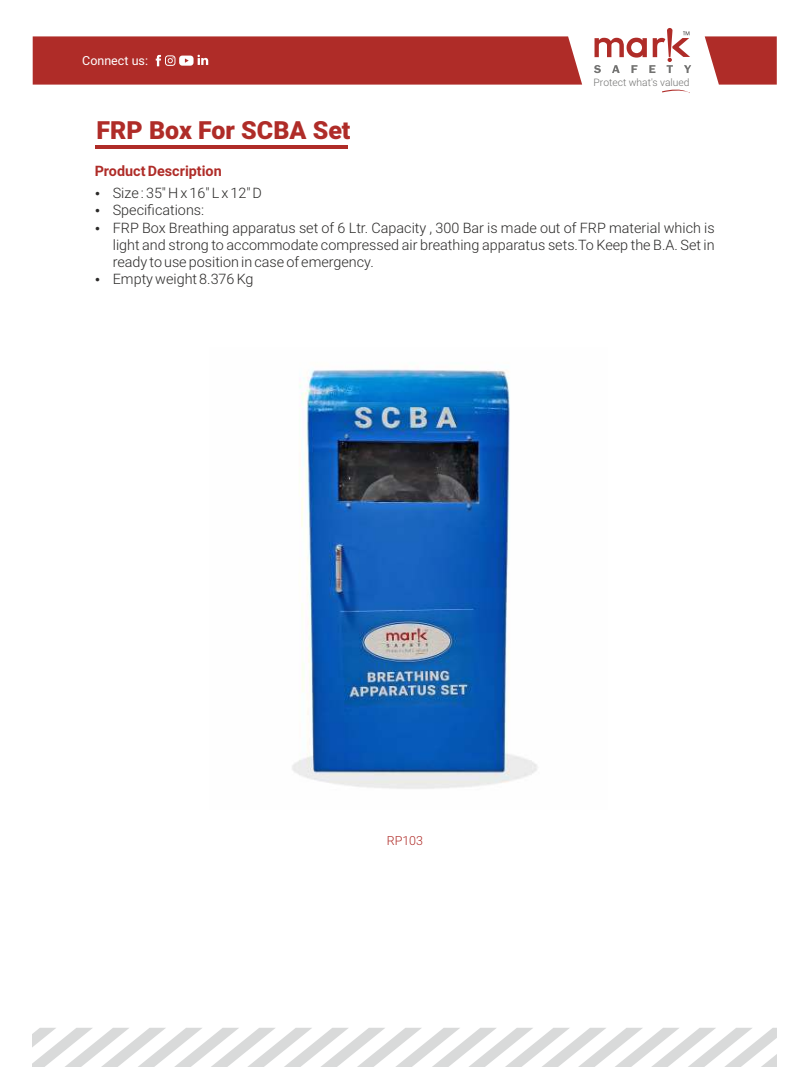
<style>
.page{position:relative;width:810px;height:1080px;background:#fff}
.page>*{position:absolute;margin:0;border:0;box-sizing:border-box;transform-origin:0 0}
.t1{font:900 25px "Roboto";color:#af2c28}
.t2{font:300 14.38px/17.2px "Roboto";color:#2b2a29;text-align:justify}
.t3{font:700 14.38px "Roboto";color:#af2c28}
.t4{font:12.5px "Roboto";color:#fefefe}
.t5{font:300 12.5px "Roboto";color:#af2c28}
.t6{font:300 10.25px "Roboto";color:#727271}
</style>
<div class="page">
<hr style="left:95px;top:145px;width:253px;height:4px;background:#af2c28">
<svg style="left:33px;top:1028px;width:744px;height:38px"></svg>
<svg style="left:662px;top:89px;width:28px;height:4px"></svg>
<svg style="left:594px;top:28px;width:97px;height:45px"></svg>
<svg style="left:705px;top:36px;width:72px;height:49px;background:#b74340"></svg>
<div style="left:33px;top:36px;width:549px;height:49px;background:#af2c28"></div>
<img style="left:292px;top:369px;width:246px;height:420px">
<p class="t4" style="left:82px;top:56px;width:67px">Connect us:</p>
<h1 class="t1" style="left:97px;top:120px;width:255px">FRP Box For SCBA Set</h1>
<p class="t3" style="left:95px;top:165px;width:129px">Product Description</p>
<p class="t2" style="left:113px;top:186px;width:151px">Size : 35" H x 16" L x 12" D</p>
<p class="t2" style="left:113px;top:203px;width:93px">Specifications:</p>
<p class="t6" style="left:594px;top:78px;width:97px">Protect what's valued</p>
<p class="t2" style="left:113px;top:220px;width:603px">FRP Box Breathing apparatus set of 6 Ltr. Capacity , 300 Bar is made out of FRP material which is light and strong to accommodate compressed air breathing apparatus sets.To Keep the B.A. Set in ready to use position in case of emergency.</p>
<p class="t2" style="left:113px;top:272px;width:142px">Empty weight 8.376 Kg</p>
<p class="t5" style="left:387px;top:836px;width:38px">RP103</p>
</div>
